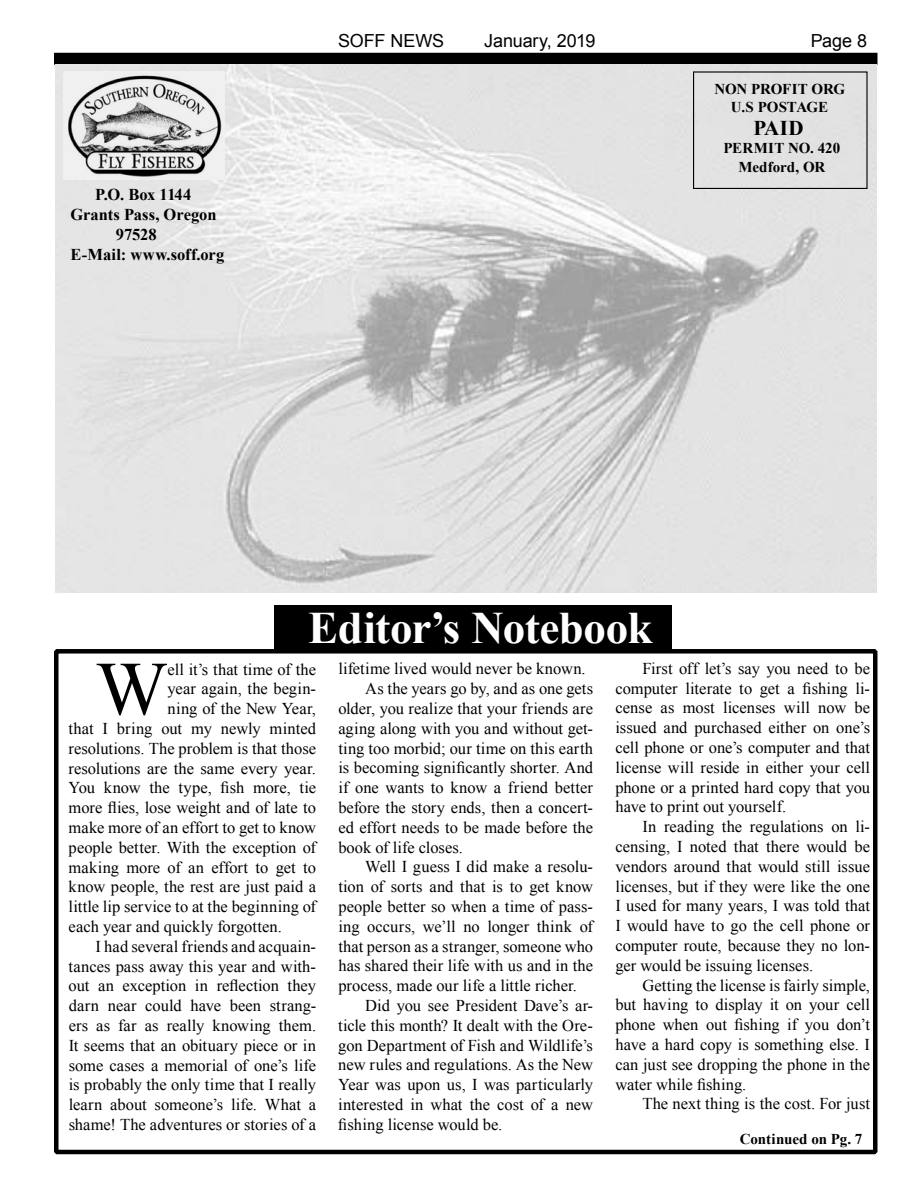
<style>
.page{position:relative;width:918px;height:1188px;background:#fff}
.page>*{position:absolute;margin:0;border:0;box-sizing:border-box;transform-origin:0 0}
.t1{font:76.35px "Times New Roman";color:#000}
.t2{font:700 45px "Times New Roman";letter-spacing:-.01em;color:#fff}
.t3{font:700 21px "Times New Roman";color:#000}
.t4{font:18px "Arial";letter-spacing:-.005em;color:#000}
.t5{font:16.5px/19.8px "Times New Roman";color:#000;text-align:justify}
.t6{font:700 16.5px "Times New Roman";color:#000}
.t7{font:700 15px/18px "Times New Roman";letter-spacing:-.005em;color:#000;text-align:center}
</style>
<div class="page">
<div style="left:54px;top:53px;width:824px;height:12px;background:#000"></div>
<div style="left:274px;top:605px;width:398px;height:49px;background:#000"></div>
<div style="left:54px;top:649px;width:824px;height:505px;border:4px solid #000"></div>
<img style="left:56px;top:64px;width:820px;height:528px">
<div style="left:693px;top:71px;width:175px;height:118px;border:1px solid #000"></div>
<img style="left:63px;top:72px;width:162px;height:107px">
<p class="t4" style="left:338px;top:29px;width:108px">SOFF NEWS</p>
<p class="t4" style="left:484px;top:29px;width:113px">January, 2019</p>
<p class="t4" style="left:811px;top:29px;width:58px">Page 8</p>
<p class="t6" style="left:95px;top:183px;width:98px">P.O. Box 1144</p>
<p class="t6" style="left:70px;top:203px;width:148px">Grants Pass, Oregon</p>
<p class="t6" style="left:116px;top:223px;width:42px">97528</p>
<p class="t6" style="left:70px;top:243px;width:155px">E-Mail: www.soff.org</p>
<p class="t7" style="left:714px;top:80px;width:132px">NON PROFIT ORG<br>U.S POSTAGE</p>
<p class="t3" style="left:753px;top:113px;width:52px">PAID</p>
<p class="t7" style="left:723px;top:137px;width:118px;line-height:19.5px">PERMIT NO. 420<br>Medford, OR</p>
<h2 class="t2" style="left:308px;top:597px;width:346px">Editor’s Notebook</h2>
<h1 class="t1" style="left:96px;top:637px;width:74px">W</h1>
<p class="t5" style="left:168px;top:659px;width:150px">ell it’s that time of the</p>
<p class="t5" style="left:168px;top:679px;width:150px">year again, the begin-</p>
<p class="t5" style="left:168px;top:699px;width:150px">ning of the New Year,</p>
<p class="t5" style="left:69px;top:718px;width:249px">that I bring out my newly minted</p>
<p class="t5" style="left:69px;top:738px;width:249px">resolutions. The problem is that those</p>
<p class="t5" style="left:69px;top:758px;width:249px">resolutions are the same every year.</p>
<p class="t5" style="left:69px;top:778px;width:249px">You know the type, fish more, tie</p>
<p class="t5" style="left:69px;top:798px;width:249px">more flies, lose weight and of late to</p>
<p class="t5" style="left:69px;top:817px;width:249px">make more of an effort to get to know</p>
<p class="t5" style="left:69px;top:837px;width:249px">people better. With the exception of</p>
<p class="t5" style="left:69px;top:857px;width:249px">making more of an effort to get to</p>
<p class="t5" style="left:69px;top:877px;width:249px">know people, the rest are just paid a</p>
<p class="t5" style="left:69px;top:897px;width:249px">little lip service to at the beginning of</p>
<p class="t5" style="left:69px;top:916px;width:215px">each year and quickly forgotten.</p>
<p class="t5" style="left:96px;top:936px;width:222px">I had several friends and acquain-</p>
<p class="t5" style="left:69px;top:956px;width:249px">tances pass away this year and with-</p>
<p class="t5" style="left:69px;top:976px;width:249px">out an exception in reflection they</p>
<p class="t5" style="left:69px;top:996px;width:249px">darn near could have been strang-</p>
<p class="t5" style="left:69px;top:1015px;width:249px">ers as far as really knowing them.</p>
<p class="t5" style="left:69px;top:1035px;width:249px">It seems that an obituary piece or in</p>
<p class="t5" style="left:69px;top:1055px;width:249px">some cases a memorial of one’s life</p>
<p class="t5" style="left:69px;top:1075px;width:249px">is probably the only time that I really</p>
<p class="t5" style="left:69px;top:1095px;width:249px">learn about someone’s life. What a</p>
<p class="t5" style="left:69px;top:1114px;width:249px">shame! The adventures or stories of a</p>
<p class="t5" style="left:338px;top:659px;width:249px">lifetime lived would never be known.</p>
<p class="t5" style="left:365px;top:678px;width:229px">As the years go by, and as one gets</p>
<p class="t5" style="left:338px;top:698px;width:256px">older, you realize that your friends are</p>
<p class="t5" style="left:338px;top:718px;width:256px">aging along with you and without get-</p>
<p class="t5" style="left:338px;top:738px;width:256px">ting too morbid; our time on this earth</p>
<p class="t5" style="left:338px;top:758px;width:256px">is becoming significantly shorter. And</p>
<p class="t5" style="left:338px;top:777px;width:256px">if one wants to know a friend better</p>
<p class="t5" style="left:338px;top:797px;width:256px">before the story ends, then a concert-</p>
<p class="t5" style="left:338px;top:817px;width:256px">ed effort needs to be made before the</p>
<p class="t5" style="left:338px;top:837px;width:126px">book of life closes.</p>
<p class="t5" style="left:365px;top:857px;width:229px">Well I guess I did make a resolu-</p>
<p class="t5" style="left:338px;top:876px;width:256px">tion of sorts and that is to get know</p>
<p class="t5" style="left:338px;top:896px;width:256px">people better so when a time of pass-</p>
<p class="t5" style="left:338px;top:916px;width:256px">ing occurs, we’ll no longer think of</p>
<p class="t5" style="left:338px;top:936px;width:256px">that person as a stranger, someone who</p>
<p class="t5" style="left:338px;top:956px;width:256px">has shared their life with us and in the</p>
<p class="t5" style="left:338px;top:975px;width:240px">process, made our life a little richer.</p>
<p class="t5" style="left:365px;top:995px;width:229px">Did you see President Dave’s ar-</p>
<p class="t5" style="left:338px;top:1015px;width:256px">ticle this month? It dealt with the Ore-</p>
<p class="t5" style="left:338px;top:1035px;width:256px">gon Department of Fish and Wildlife’s</p>
<p class="t5" style="left:338px;top:1055px;width:256px">new rules and regulations. As the New</p>
<p class="t5" style="left:338px;top:1074px;width:256px">Year was upon us, I was particularly</p>
<p class="t5" style="left:338px;top:1094px;width:256px">interested in what the cost of a new</p>
<p class="t5" style="left:338px;top:1114px;width:166px">fishing license would be.</p>
<p class="t5" style="left:615px;top:658px;width:256px;text-indent:27px">First off let’s say you need to be computer literate to get a fishing li&shy;cense as most licenses will now be issued and purchased either on one’s cell phone or one’s computer and that license will reside in either your cell phone or a printed hard copy that you have to print out yourself.</p>
<p class="t5" style="left:615px;top:817px;width:256px;text-indent:27px">In reading the regulations on li&shy;censing, I noted that there would be vendors around that would still issue licenses, but if they were like the one I used for many years, I was told that I would have to go the cell phone or computer route, because they no lon&shy;ger would be issuing licenses.</p>
<p class="t5" style="left:615px;top:975px;width:256px;text-indent:27px">Getting the license is fairly simple, but having to display it on your cell phone when out fishing if you don’t have a hard copy is something else. I can just see dropping the phone in the water while fishing.</p>
<p class="t5" style="left:642px;top:1094px;width:229px">The next thing is the cost. For just</p>
<p class="t7" style="left:740px;top:1129px;width:124px">Continued on Pg. 7</p>
</div>
